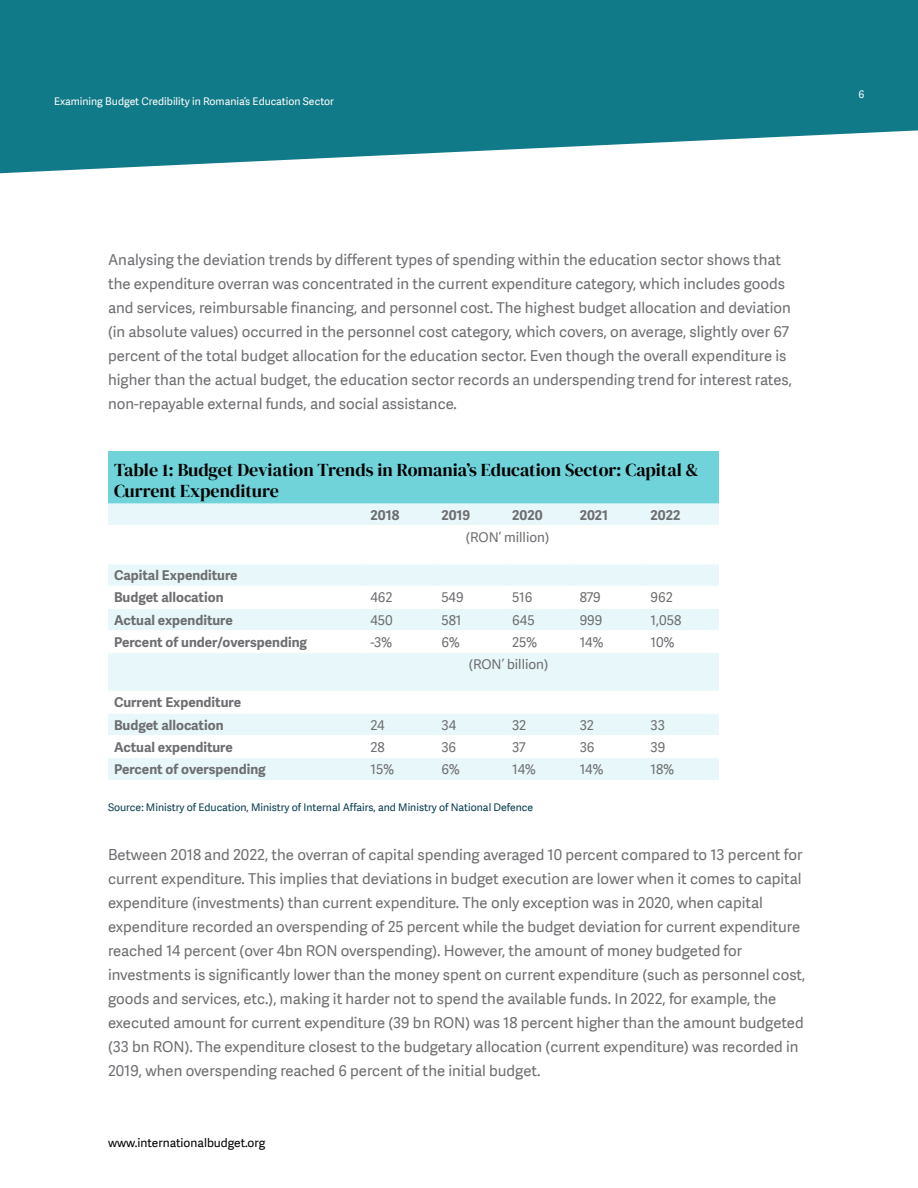
<style>
.page{position:relative;width:918px;height:1188px;background:#fff}
.page>*{position:absolute;margin:0;border:0;box-sizing:border-box;transform-origin:0 0}
.t1{font:18px/21.6px "DM Serif Display";color:#000}
.t2{font:15px/24px "Adelle Sans";color:#6d6e71}
.t3{font:700 13.5px/22.2px "Adelle Sans";color:#6d6e71}
.t4{font:13.5px "Adelle Sans";color:#6d6e71}
.t5{font:12px "Adelle Sans";color:#000}
.t6{font:10.5px "Adelle Sans";color:#063d4f}
.t7{font:10.5px "Adelle Sans";color:#fff}
</style>
<div class="page">
<svg style="left:0;top:0;width:918px;height:173px;background:#2d8a96"></svg>
<div style="left:108px;top:451px;width:611px;height:52px;background:#6fd3d9"></div>
<div style="left:108px;top:503px;width:611px;height:277px;background:#e8f7f9"></div>
<svg style="left:108px;top:526px;width:611px;height:231px"></svg>
<hr style="left:108px;top:525px;width:256px;height:1px;background:#fff">
<hr style="left:364px;top:525px;width:71px;height:1px;background:#fff">
<hr style="left:435px;top:525px;width:71px;height:1px;background:#fff">
<hr style="left:506px;top:525px;width:68px;height:1px;background:#fff">
<hr style="left:574px;top:525px;width:71px;height:1px;background:#fff">
<hr style="left:645px;top:525px;width:74px;height:1px;background:#fff">
<hr style="left:108px;top:564px;width:256px;height:1px;background:#fff">
<hr style="left:364px;top:564px;width:71px;height:1px;background:#fff">
<hr style="left:435px;top:564px;width:71px;height:1px;background:#fff">
<hr style="left:506px;top:564px;width:68px;height:1px;background:#fff">
<hr style="left:574px;top:564px;width:71px;height:1px;background:#fff">
<hr style="left:645px;top:564px;width:74px;height:1px;background:#fff">
<hr style="left:108px;top:586px;width:256px;height:1px;background:#fff">
<hr style="left:364px;top:586px;width:71px;height:1px;background:#fff">
<hr style="left:435px;top:586px;width:71px;height:1px;background:#fff">
<hr style="left:506px;top:586px;width:68px;height:1px;background:#fff">
<hr style="left:574px;top:586px;width:71px;height:1px;background:#fff">
<hr style="left:645px;top:586px;width:74px;height:1px;background:#fff">
<hr style="left:108px;top:608px;width:256px;height:1px;background:#fff">
<hr style="left:364px;top:608px;width:71px;height:1px;background:#fff">
<hr style="left:435px;top:608px;width:71px;height:1px;background:#fff">
<hr style="left:506px;top:608px;width:68px;height:1px;background:#fff">
<hr style="left:574px;top:608px;width:71px;height:1px;background:#fff">
<hr style="left:645px;top:608px;width:74px;height:1px;background:#fff">
<hr style="left:108px;top:630px;width:256px;height:1px;background:#fff">
<hr style="left:364px;top:630px;width:71px;height:1px;background:#fff">
<hr style="left:435px;top:630px;width:71px;height:1px;background:#fff">
<hr style="left:506px;top:630px;width:68px;height:1px;background:#fff">
<hr style="left:574px;top:630px;width:71px;height:1px;background:#fff">
<hr style="left:645px;top:630px;width:74px;height:1px;background:#fff">
<hr style="left:108px;top:652px;width:256px;height:1px;background:#fff">
<hr style="left:364px;top:652px;width:71px;height:1px;background:#fff">
<hr style="left:435px;top:652px;width:71px;height:1px;background:#fff">
<hr style="left:506px;top:652px;width:68px;height:1px;background:#fff">
<hr style="left:574px;top:652px;width:71px;height:1px;background:#fff">
<hr style="left:645px;top:652px;width:74px;height:1px;background:#fff">
<hr style="left:108px;top:691px;width:256px;height:1px;background:#fff">
<hr style="left:364px;top:691px;width:71px;height:1px;background:#fff">
<hr style="left:435px;top:691px;width:71px;height:1px;background:#fff">
<hr style="left:506px;top:691px;width:68px;height:1px;background:#fff">
<hr style="left:574px;top:691px;width:71px;height:1px;background:#fff">
<hr style="left:645px;top:691px;width:74px;height:1px;background:#fff">
<hr style="left:108px;top:713px;width:256px;height:1px;background:#fff">
<hr style="left:364px;top:713px;width:71px;height:1px;background:#fff">
<hr style="left:435px;top:713px;width:71px;height:1px;background:#fff">
<hr style="left:506px;top:713px;width:68px;height:1px;background:#fff">
<hr style="left:574px;top:713px;width:71px;height:1px;background:#fff">
<hr style="left:645px;top:713px;width:74px;height:1px;background:#fff">
<hr style="left:108px;top:735px;width:256px;height:1px;background:#fff">
<hr style="left:364px;top:735px;width:71px;height:1px;background:#fff">
<hr style="left:435px;top:735px;width:71px;height:1px;background:#fff">
<hr style="left:506px;top:735px;width:68px;height:1px;background:#fff">
<hr style="left:574px;top:735px;width:71px;height:1px;background:#fff">
<hr style="left:645px;top:735px;width:74px;height:1px;background:#fff">
<hr style="left:108px;top:757px;width:256px;height:1px;background:#fff">
<hr style="left:364px;top:757px;width:71px;height:1px;background:#fff">
<hr style="left:435px;top:757px;width:71px;height:1px;background:#fff">
<hr style="left:506px;top:757px;width:68px;height:1px;background:#fff">
<hr style="left:574px;top:757px;width:71px;height:1px;background:#fff">
<hr style="left:645px;top:757px;width:74px;height:1px;background:#fff">
<p class="t7" style="left:54px;top:95px;width:282px">Examining Budget Credibility in Romania’s Education Sector</p>
<p class="t7" style="left:859px;top:88px;width:7px">6</p>
<p class="t2" style="left:108px;top:248px;width:686px">Analysing the deviation trends by different types of spending within the education sector shows that the expenditure overran was concentrated in the current expenditure category, which includes goods and services, reimbursable financing, and personnel cost. The highest budget allocation and deviation (in absolute values) occurred in the personnel cost category, which covers, on average, slightly over 67 percent of the total budget allocation for the education sector. Even though the overall expenditure is higher than the actual budget, the education sector records an underspending trend for interest rates, non-repayable external funds, and social assistance.</p>
<p class="t1" style="left:114px;top:459px;width:586px">Table 1: Budget Deviation Trends in Romania’s Education Sector: Capital &amp;<br>Current Expenditure</p>
<p class="t3" style="left:370px;top:504px;width:30px">2018</p>
<p class="t3" style="left:441px;top:504px;width:30px">2019</p>
<p class="t3" style="left:512px;top:504px;width:32px">2020</p>
<p class="t3" style="left:580px;top:504px;width:30px">2021</p>
<p class="t3" style="left:651px;top:504px;width:31px">2022</p>
<p class="t4" style="left:466px;top:529px;width:85px">(RON’ million)</p>
<p class="t3" style="left:114px;top:565px;width:125px">Capital Expenditure<br>Budget allocation</p>
<p class="t4" style="left:370px;top:590px;width:24px">462</p>
<p class="t4" style="left:441px;top:590px;width:24px">549</p>
<p class="t4" style="left:512px;top:590px;width:22px">516</p>
<p class="t4" style="left:580px;top:590px;width:23px">879</p>
<p class="t4" style="left:651px;top:590px;width:24px">962</p>
<p class="t3" style="left:114px;top:609px;width:120px">Actual expenditure</p>
<p class="t4" style="left:370px;top:612px;width:24px">450</p>
<p class="t4" style="left:441px;top:612px;width:22px">581</p>
<p class="t4" style="left:512px;top:612px;width:24px">645</p>
<p class="t4" style="left:580px;top:612px;width:24px">999</p>
<p class="t4" style="left:651px;top:612px;width:32px">1,058</p>
<p class="t3" style="left:114px;top:631px;width:195px">Percent of under/overspending</p>
<p class="t4" style="left:370px;top:634px;width:23px">-3%</p>
<p class="t4" style="left:441px;top:634px;width:20px">6%</p>
<p class="t4" style="left:512px;top:634px;width:27px">25%</p>
<p class="t4" style="left:580px;top:634px;width:25px">14%</p>
<p class="t4" style="left:651px;top:634px;width:25px">10%</p>
<p class="t4" style="left:469px;top:657px;width:81px">(RON’ billion)</p>
<p class="t3" style="left:114px;top:692px;width:129px">Current Expenditure<br>Budget allocation</p>
<p class="t4" style="left:370px;top:717px;width:15px">24</p>
<p class="t4" style="left:441px;top:717px;width:16px">34</p>
<p class="t4" style="left:512px;top:717px;width:16px">32</p>
<p class="t4" style="left:580px;top:717px;width:16px">32</p>
<p class="t4" style="left:651px;top:717px;width:16px">33</p>
<p class="t3" style="left:114px;top:736px;width:120px">Actual expenditure</p>
<p class="t4" style="left:370px;top:739px;width:16px">28</p>
<p class="t4" style="left:441px;top:739px;width:16px">36</p>
<p class="t4" style="left:512px;top:739px;width:15px">37</p>
<p class="t4" style="left:580px;top:739px;width:16px">36</p>
<p class="t4" style="left:651px;top:739px;width:16px">39</p>
<p class="t3" style="left:114px;top:758px;width:153px">Percent of overspending</p>
<p class="t4" style="left:370px;top:762px;width:25px">15%</p>
<p class="t4" style="left:441px;top:762px;width:20px">6%</p>
<p class="t4" style="left:512px;top:762px;width:25px">14%</p>
<p class="t4" style="left:580px;top:762px;width:25px">14%</p>
<p class="t4" style="left:651px;top:762px;width:25px">18%</p>
<p class="t6" style="left:108px;top:802px;width:427px">Source: Ministry of Education, Ministry of Internal Affairs, and Ministry of National Defence</p>
<p class="t2" style="left:108px;top:843px;width:699px">Between 2018 and 2022, the overran of capital spending averaged 10 percent compared to 13 percent for current expenditure. This implies that deviations in budget execution are lower when it comes to capital expenditure (investments) than current expenditure. The only exception was in 2020, when capital expenditure recorded an overspending of 25 percent while the budget deviation for current expenditure reached 14 percent (over 4bn RON overspending). However, the amount of money budgeted for investments is significantly lower than the money spent on current expenditure (such as personnel cost, goods and services, etc.), making it harder not to spend the available funds. In 2022, for example, the executed amount for current expenditure (39 bn RON) was 18 percent higher than the amount budgeted (33 bn RON). The expenditure closest to the budgetary allocation (current expenditure) was recorded in 2019, when overspending reached 6 percent of the initial budget.</p>
<p class="t5" style="left:108px;top:1136px;width:159px">www.internationalbudget.org</p>
</div>
